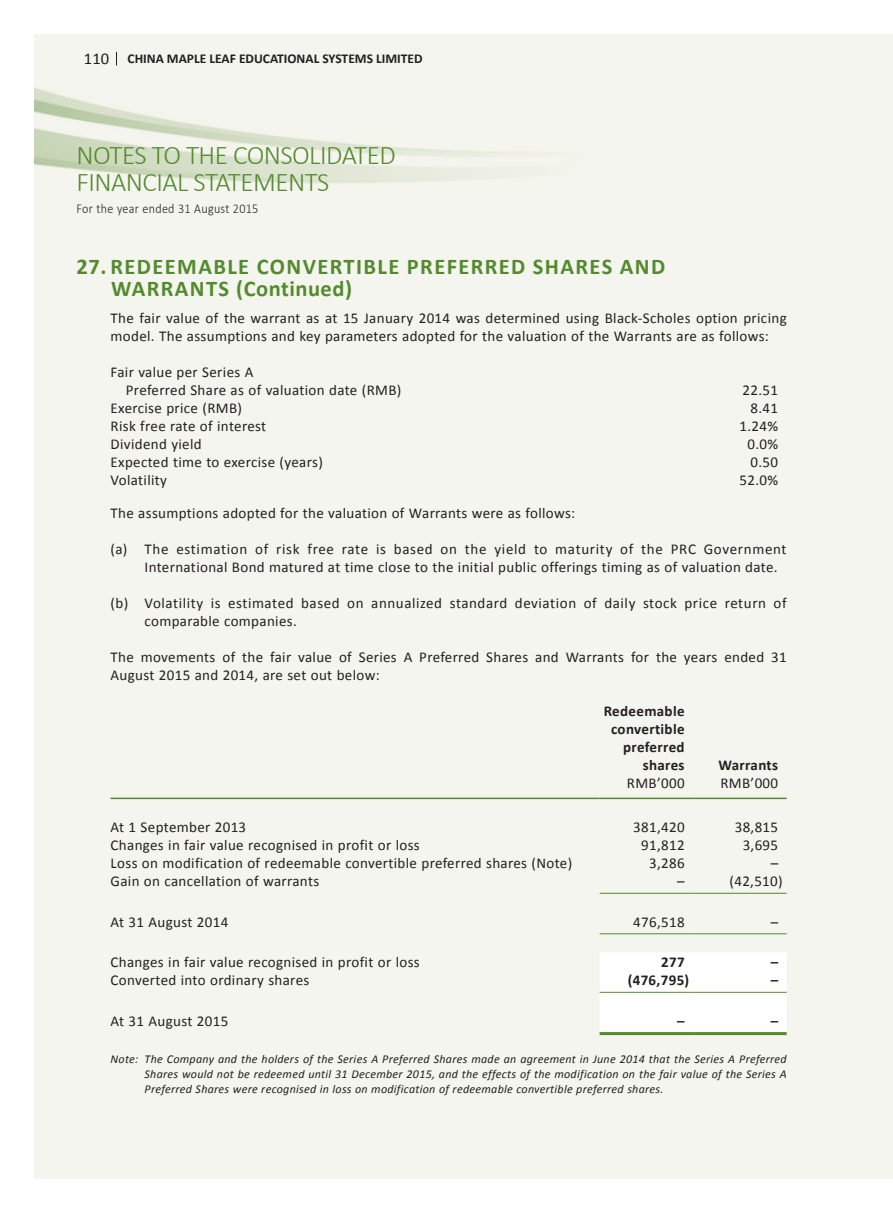
<style>
.page{position:relative;width:893px;height:1212px;background:#fff}
.page>*{position:absolute;margin:0;border:0;box-sizing:border-box;transform-origin:0 0}
.t1{font:300 27px/27px "Calibri";letter-spacing:-.02em;color:#548a2e}
.t2{font:700 22.5px/22.5px "Calibri";letter-spacing:.06em;color:#548a2e}
.t3{font:15px/18px "Calibri";letter-spacing:.02em;color:#231f20}
.t4{font:700 15px/18px "Calibri";letter-spacing:.02em;color:#231f20;text-align:right}
.t5{font:700 13.5px "Calibri";color:#231f20}
.t6{font:300 13.5px "Calibri";letter-spacing:.02em;color:#231f20;scale:.9 1}
.t7{font:italic 12px/15px "Calibri";letter-spacing:.025em;color:#231f20;text-align:justify}
.s1{font-weight:400;font-size:16.5px}
</style>
<div class="page">
<svg style="left:116px;top:52px;width:1px;height:13px"></svg>
<svg style="left:600px;top:952px;width:187px;height:80px"></svg>
<hr style="left:111px;top:797px;width:489px;height:2px;background:#548a2e">
<hr style="left:600px;top:797px;width:93px;height:2px;background:#548a2e">
<hr style="left:693px;top:797px;width:94px;height:2px;background:#548a2e">
<hr style="left:600px;top:893px;width:93px;height:1px;background:#548a2e">
<hr style="left:693px;top:893px;width:94px;height:1px;background:#548a2e">
<hr style="left:600px;top:933px;width:93px;height:1px;background:#548a2e">
<hr style="left:693px;top:933px;width:94px;height:1px;background:#548a2e">
<hr style="left:600px;top:992px;width:93px;height:1px;background:#548a2e">
<hr style="left:693px;top:992px;width:94px;height:1px;background:#548a2e">
<hr style="left:600px;top:1032px;width:93px;height:3px;background:#548a2e">
<hr style="left:693px;top:1032px;width:94px;height:3px;background:#548a2e">
<p class="t5" style="left:84px;top:50px;width:340px"><span class="s1">110</span> China Maple Leaf Educational Systems Limited</p>
<h1 class="t1" style="left:77px;top:141px;width:321px">NOTES TO THE CONSOLIDATED<br>FINANCIAL STATEMENTS</h1>
<p class="t6" style="left:77px;top:201px;width:204px">For the year ended 31 August 2015</p>
<h2 class="t2" style="left:111px;top:254px;width:556px;text-indent:-34px">27. REDEEMABLE CONVERTIBLE PREFERRED SHARES AND<br>WARRANTS (Continued)</h2>
<p class="t3" style="left:111px;top:308px;width:678px">The fair value of the warrant as at 15 January 2014 was determined using Black-Scholes option pricing model. The assumptions and key parameters adopted for the valuation of the Warrants are as follows:</p>
<p class="t3" style="left:111px;top:362px;width:292px">Fair value per Series A<br>Preferred Share as of valuation date (RMB)</p>
<p class="t3" style="left:743px;top:380px;width:37px">22.51</p>
<p class="t3" style="left:111px;top:398px;width:133px">Exercise price (RMB)</p>
<p class="t3" style="left:750px;top:398px;width:29px">8.41</p>
<p class="t3" style="left:111px;top:416px;width:157px">Risk free rate of interest</p>
<p class="t3" style="left:739px;top:416px;width:40px">1.24%</p>
<p class="t3" style="left:111px;top:434px;width:93px">Dividend yield</p>
<p class="t3" style="left:747px;top:434px;width:32px">0.0%</p>
<p class="t3" style="left:111px;top:452px;width:214px">Expected time to exercise (years)</p>
<p class="t3" style="left:750px;top:452px;width:29px">0.50</p>
<p class="t3" style="left:111px;top:470px;width:58px">Volatility</p>
<p class="t3" style="left:739px;top:470px;width:40px">52.0%</p>
<p class="t3" style="left:111px;top:503px;width:466px">The assumptions adopted for the valuation of Warrants were as follows:</p>
<p class="t3" style="left:145px;top:539px;width:644px;text-indent:-34px">(a) The estimation of risk free rate is based on the yield to maturity of the PRC Government<br>I nternational Bond matured at time close to the initial public offerings timing as of valuation date.</p>
<p class="t3" style="left:145px;top:593px;width:644px;text-indent:-34px">(b) Volatility is estimated based on annualized standard deviation of daily stock price return of comparable companies.</p>
<p class="t3" style="left:111px;top:647px;width:678px">The movements of the fair value of Series A Preferred Shares and Warrants for the years ended 31<br>August 2015 and 2014, are set out below:</p>
<p class="t4" style="left:604px;top:701px;width:82px">Redeemable convertible preferred shares</p>
<p class="t4" style="left:718px;top:755px;width:61px">Warrants</p>
<p class="t3" style="left:627px;top:773px;width:59px">RMB’000</p>
<p class="t3" style="left:720px;top:773px;width:59px">RMB’000</p>
<p class="t3" style="left:111px;top:818px;width:137px">At 1 September 2013</p>
<p class="t3" style="left:633px;top:818px;width:53px">381,420</p>
<p class="t3" style="left:735px;top:818px;width:45px">38,815</p>
<p class="t3" style="left:111px;top:836px;width:311px">Changes in fair value recognised in profit or loss</p>
<p class="t3" style="left:641px;top:836px;width:45px">91,812</p>
<p class="t3" style="left:743px;top:836px;width:37px">3,695</p>
<p class="t3" style="left:111px;top:854px;width:463px">Loss on modification of redeemable convertible preferred shares (Note)</p>
<p class="t3" style="left:649px;top:854px;width:37px">3,286</p>
<p class="t3" style="left:771px;top:854px;width:9px">–</p>
<p class="t3" style="left:111px;top:872px;width:210px">Gain on cancellation of warrants</p>
<p class="t3" style="left:677px;top:872px;width:9px">–</p>
<p class="t3" style="left:729px;top:872px;width:55px">(42,510)</p>
<p class="t3" style="left:111px;top:912px;width:119px">At 31 August 2014</p>
<p class="t3" style="left:633px;top:912px;width:53px">476,518</p>
<p class="t3" style="left:771px;top:912px;width:9px">–</p>
<p class="t3" style="left:111px;top:953px;width:311px">Changes in fair value recognised in profit or loss</p>
<p class="t4" style="left:661px;top:953px;width:25px">277</p>
<p class="t4" style="left:771px;top:953px;width:9px">–</p>
<p class="t3" style="left:111px;top:971px;width:200px">Converted into ordinary shares</p>
<p class="t4" style="left:628px;top:971px;width:63px">(476,795)</p>
<p class="t4" style="left:771px;top:971px;width:9px">–</p>
<p class="t3" style="left:111px;top:1011px;width:119px">At 31 August 2015</p>
<p class="t4" style="left:677px;top:1011px;width:9px">–</p>
<p class="t4" style="left:771px;top:1011px;width:9px">–</p>
<p class="t7" style="left:145px;top:1050px;width:644px;text-indent:-34px">Note: The Company and the holders of the Series A Preferred Shares made an agreement in June 2014 that the Series A Preferred Shares would not be redeemed until 31 December 2015, and the effects of the modification on the fair value of the Series A Preferred Shares were recognised in loss on modification of redeemable convertible preferred shares.</p>
</div>
